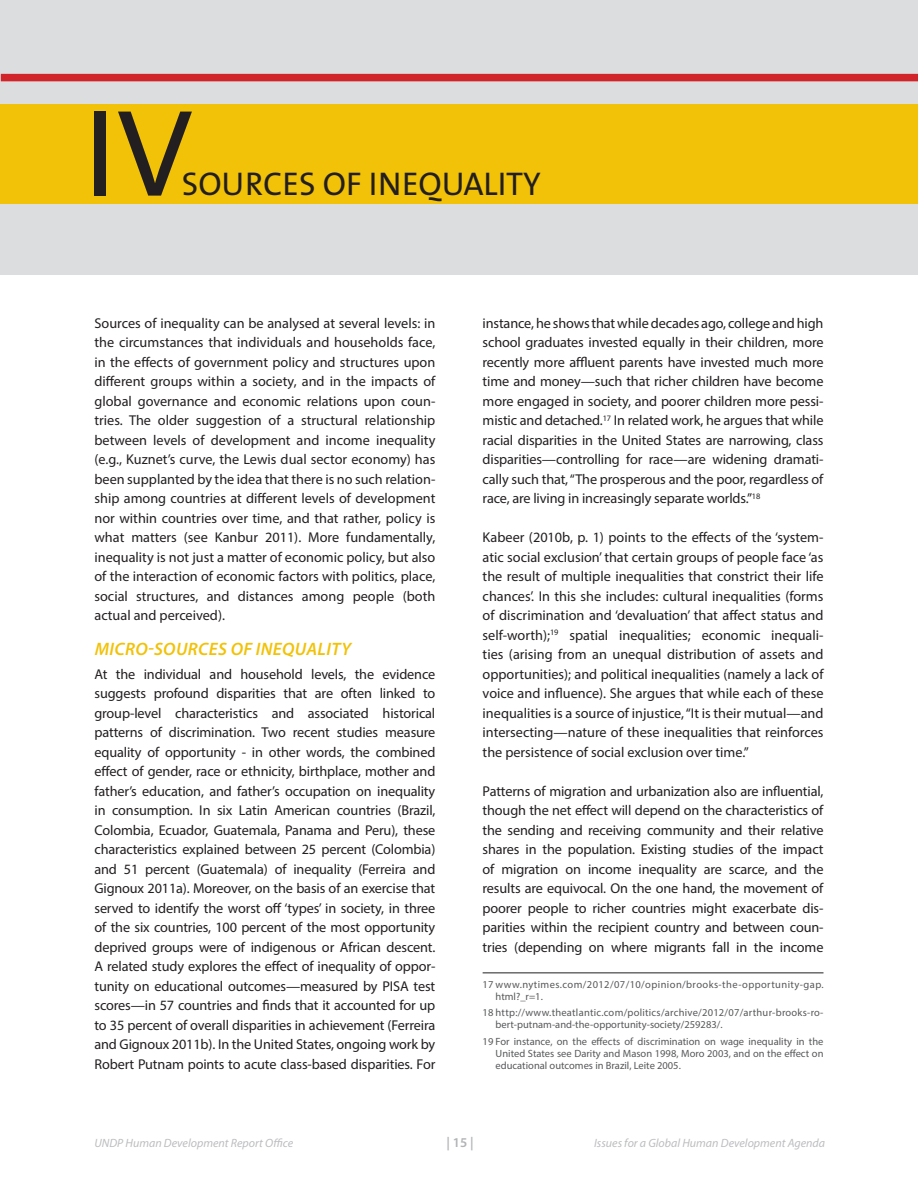
<style>
.page{position:relative;width:918px;height:1188px;background:#fff}
.page>*{position:absolute;margin:0;border:0;box-sizing:border-box;transform-origin:0 0}
._1stHeading{font:124.5px "The Sans";color:#231f20}
._1stHeading-2{font:33px "The Sans";color:#231f20}
._2ndheading_Small{font:italic 600 18px "Myriad Pro";letter-spacing:.02em;color:#f2c209}
.MAIN_TEXT{font:14.25px/19.5px "Myriad Pro";letter-spacing:-.01em;color:#231f20;text-align:justify}
.t1{font:600 13.5px "Myriad Pro";color:#b2b3b7}
.t2{font:italic 12px "Myriad Pro";color:#bcbdc0}
.FOOTNOTE{font:10.5px/12px "Myriad Pro";letter-spacing:.02em;color:#57585a}
.FOOTNOTE-2{font:10.5px/12px "Myriad Pro";letter-spacing:.04em;color:#57585a}
</style>
<div class="page">
<div style="left:1px;top:0;width:917px;height:274px;background:#dcdddf"></div>
<div style="left:1px;top:74px;width:917px;height:7px;background:#d1232a"></div>
<div style="left:1px;top:104px;width:917px;height:99px;background:#f2c209"></div>
<hr style="left:483px;top:973px;width:341px;height:1px;background:#231f20">
<p class="_1stHeading" style="left:84px;top:50px;width:111px">IV</p>
<p class="_1stHeading-2" style="left:182px;top:157px;width:361px">SOURCES OF INEQUALITY</p>
<p class="MAIN_TEXT" style="left:94px;top:313px;width:342px">Sources of inequality can be analysed at several levels: in the circumstances that individuals and households face, in the effects of government policy and structures upon different groups within a society, and in the impacts of global governance and economic relations upon coun&shy;tries. The older suggestion of a structural relationship between levels of development and income inequality (e.g., Kuznet’s curve, the Lewis dual sector economy) has been supplanted by the idea that there is no such relation&shy;ship among countries at different levels of development nor within countries over time, and that rather, policy is what matters (see Kanbur 2011). More fundamentally, inequality is not just a matter of economic policy, but also of the interaction of economic factors with politics, place, social structures, and distances among people (both actual and perceived).</p>
<p class="_2ndheading_Small" style="left:95px;top:637px;width:258px">MICRO-SOURCES OF INEQUALITY</p>
<p class="MAIN_TEXT" style="left:94px;top:664px;width:342px">At the individual and household levels, the evidence suggests profound disparities that are often linked to group-level characteristics and associated historical patterns of discrimination. Two recent studies measure equality of opportunity - in other words, the combined effect of gender, race or ethnicity, birthplace, mother and father’s education, and father’s occupation on inequality in consumption. In six Latin American countries (Brazil, Colombia, Ecuador, Guatemala, Panama and Peru), these characteristics explained between 25 percent (Colombia) and 51 percent (Guatemala) of inequality (Ferreira and Gignoux 2011a). Moreover, on the basis of an exercise that served to identify the worst off ‘types’ in society, in three of the six countries, 100 percent of the most opportunity deprived groups were of indigenous or African descent.<br>A related study explores the effect of inequality of oppor&shy;tunity on educational outcomes—measured by PISA test scores—in 57 countries and finds that it accounted for up to 35 percent of overall disparities in achievement (Ferreira and Gignoux 2011b). In the United States, ongoing work by Robert Putnam points to acute class-based disparities. For</p>
<p class="MAIN_TEXT" style="left:483px;top:313px;width:342px">instance, he shows that while decades ago, college and high school graduates invested equally in their children, more recently more affluent parents have invested much more time and money—such that richer children have become more engaged in society, and poorer children more pessi&shy;mistic and detached.<sup>17</sup> In related work, he argues that while racial disparities in the United States are narrowing, class disparities—controlling for race—are widening dramati&shy;cally such that, “The prosperous and the poor, regardless of race, are living in increasingly separate worlds.”<sup>18</sup></p>
<p class="MAIN_TEXT" style="left:483px;top:527px;width:342px">Kabeer (2010b, p. 1) points to the effects of the ‘system&shy;atic social exclusion’ that certain groups of people face ‘as the result of multiple inequalities that constrict their life chances’. In this she includes: cultural inequalities (forms of discrimination and ‘devaluation’ that affect status and self-worth);<sup>19</sup> spatial inequalities; economic inequali&shy;ties (arising from an unequal distribution of assets and opportunities); and political inequalities (namely a lack of voice and influence). She argues that while each of these inequalities is a source of injustice, “It is their mutual—and intersecting—nature of these inequalities that reinforces the persistence of social exclusion over time.”</p>
<p class="MAIN_TEXT" style="left:483px;top:781px;width:342px">Patterns of migration and urbanization also are influential, though the net effect will depend on the characteristics of the sending and receiving community and their relative shares in the population. Existing studies of the impact of migration on income inequality are scarce, and the results are equivocal. On the one hand, the movement of poorer people to richer countries might exacerbate dis&shy;parities within the recipient country and between coun&shy;tries (depending on where migrants fall in the income</p>
<p class="FOOTNOTE-2" style="left:496px;top:978px;width:330px;text-indent:-13px">17 www.nytimes.com/2012/07/10/opinion/brooks-the-opportunity-gap. html?_r=1.</p>
<p class="FOOTNOTE" style="left:496px;top:1007px;width:329px;text-indent:-13px">18 http://www.theatlantic.com/politics/archive/2012/07/arthur-brooks-ro&shy;bert-putnam-and-the-opportunity-society/259283/.</p>
<p class="FOOTNOTE" style="left:496px;top:1035px;width:329px;text-align:justify;text-indent:-13px">19 For instance, on the effects of discrimination on wage inequality in the United States see Darity and Mason 1998, Moro 2003, and on the effect on educational outcomes in Brazil, Leite 2005.</p>
<p class="t2" style="left:94px;top:1135px;width:200px">UNDP Human Development Report Office</p>
<p class="t1" style="left:446px;top:1134px;width:29px">| 15 |</p>
<p class="t2" style="left:594px;top:1135px;width:232px">Issues for a Global Human Development Agenda</p>
</div>
